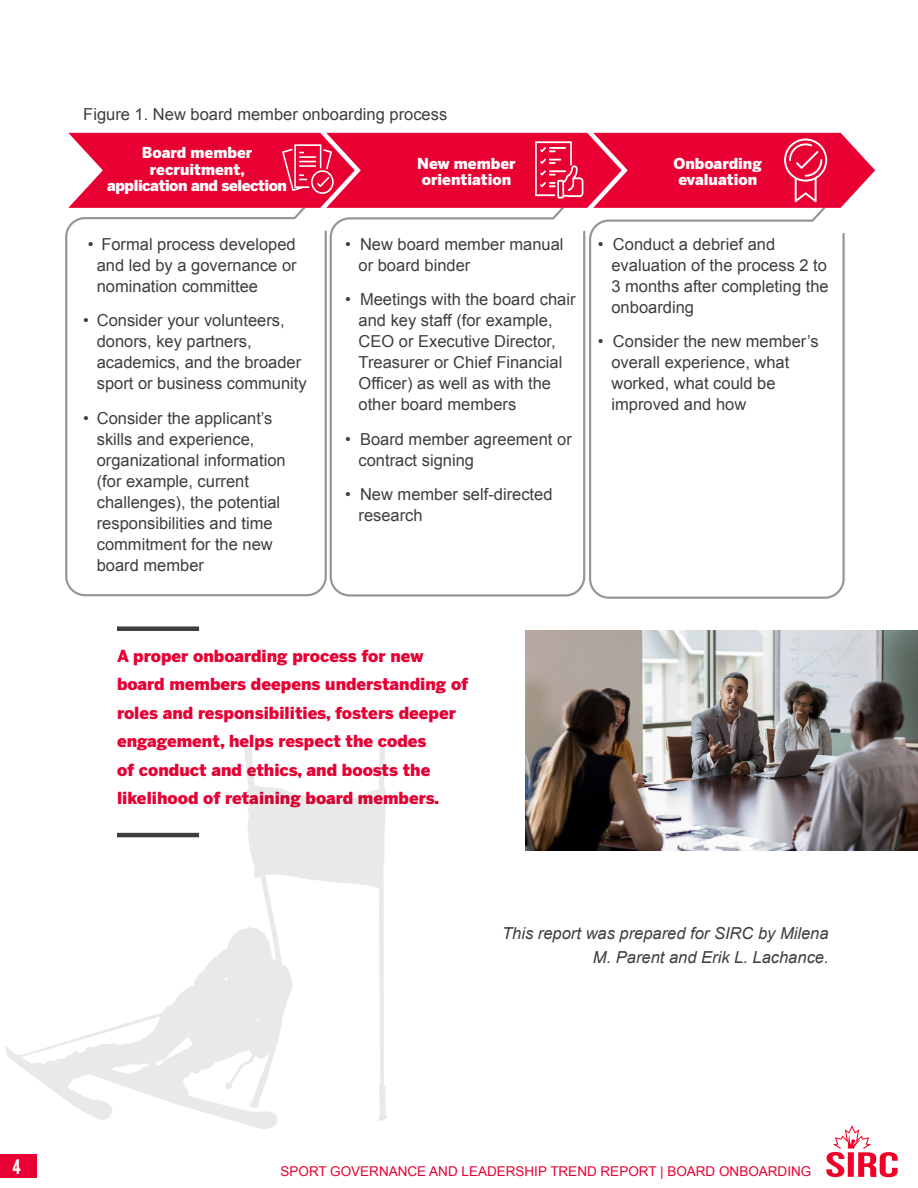
<style>
.page{position:relative;width:918px;height:1188px;background:#fff}
.page>*{position:absolute;margin:0;border:0;box-sizing:border-box;transform-origin:0 0}
.t1{font:16.5px/21px "Arial";color:#3e3e3f}
.t2{font:900 16.5px/28.5px "Benton Sans";color:#e70033}
.t3{font:italic 16.5px/24px "Arial";color:#3e3e3f;text-align:right}
.t4{font:16.5px "Bebas";color:#fff}
.t5{font:900 15px/16.5px "Benton Sans";letter-spacing:-.03em;color:#fff;text-align:center}
.t6{font:900 15px/16.5px "Benton Sans";color:#fff}
.t7{font:13.5px "Arial";color:#e70033}
</style>
<div class="page">
<div style="left:0;top:1155px;width:38px;height:23px;background:#e70033"></div>
<svg style="left:826px;top:1125px;width:72px;height:52px"></svg>
<svg style="left:65px;top:208px;width:262px;height:388px"></svg>
<svg style="left:330px;top:208px;width:255px;height:389px"></svg>
<svg style="left:589px;top:208px;width:256px;height:391px"></svg>
<svg style="left:68px;top:133px;width:807px;height:75px;background:#ea1745"></svg>
<div style="left:117px;top:626px;width:82px;height:5px;background:#3e3e3f"></div>
<hr style="left:117px;top:833px;width:82px;height:4px;background:#3e3e3f">
<img style="left:525px;top:631px;width:393px;height:219px">
<svg style="left:5px;top:929px;width:272px;height:200px"></svg>
<svg style="left:244px;top:746px;width:143px;height:375px"></svg>
<p class="t1" style="left:83px;top:104px;width:366px">Figure 1. New board member onboarding process</p>
<p class="t5" style="left:107px;top:144px;width:181px">Board member recruitment,<br>application and selection</p>
<p class="t6" style="left:417px;top:155px;width:100px">New member orientiation</p>
<p class="t6" style="left:674px;top:155px;width:90px;text-align:center">Onboarding evaluation</p>
<p class="t1" style="left:97px;top:233px;width:201px;text-align:justify;text-indent:-9px">• Formal process developed and led by a governance or nomination committee</p>
<p class="t1" style="left:97px;top:310px;width:211px;text-indent:-13px">• Consider your volunteers, donors, key partners, academics, and the broader sport or business community</p>
<p class="t1" style="left:97px;top:407px;width:190px;text-indent:-13px">• Consider the applicant’s skills and experience, organizational information (for example, current challenges), the potential responsibilities and time commitment for the new board member</p>
<p class="t1" style="left:359px;top:233px;width:207px;text-indent:-14px">• New board member manual or board binder</p>
<p class="t1" style="left:359px;top:289px;width:218px;text-indent:-14px">• Meetings with the board chair and key staff (for example,<br>CEO or Executive Director,<br>Treasurer or Chief Financial<br>Officer) as well as with the other board members</p>
<p class="t1" style="left:359px;top:428px;width:215px;text-indent:-14px">• Board member agreement or contract signing</p>
<p class="t1" style="left:359px;top:484px;width:195px;text-indent:-14px">• New member self-directed research</p>
<p class="t1" style="left:611px;top:233px;width:219px;text-indent:-14px">• Conduct a debrief and evaluation of the process 2 to<br>3 months after completing the onboarding</p>
<p class="t1" style="left:611px;top:331px;width:209px;text-indent:-14px">• Consider the new member’s overall experience, what worked, what could be improved and how</p>
<p class="t2" style="left:117px;top:641px;width:353px">A proper onboarding process for new board members deepens understanding of roles and responsibilities, fosters deeper engagement, helps respect the codes<br>of conduct and ethics, and boosts the likelihood of retaining board members.</p>
<p class="t3" style="left:502px;top:921px;width:328px">This report was prepared for SIRC by Milena<br>M. Parent and Erik L. Lachance.</p>
<p class="t4" style="left:12px;top:1154px;width:11px">4</p>
<p class="t7" style="left:280px;top:1162px;width:532px">SPORT GOVERNANCE AND LEADERSHIP TREND REPORT | BOARD ONBOARDING</p>
</div>
